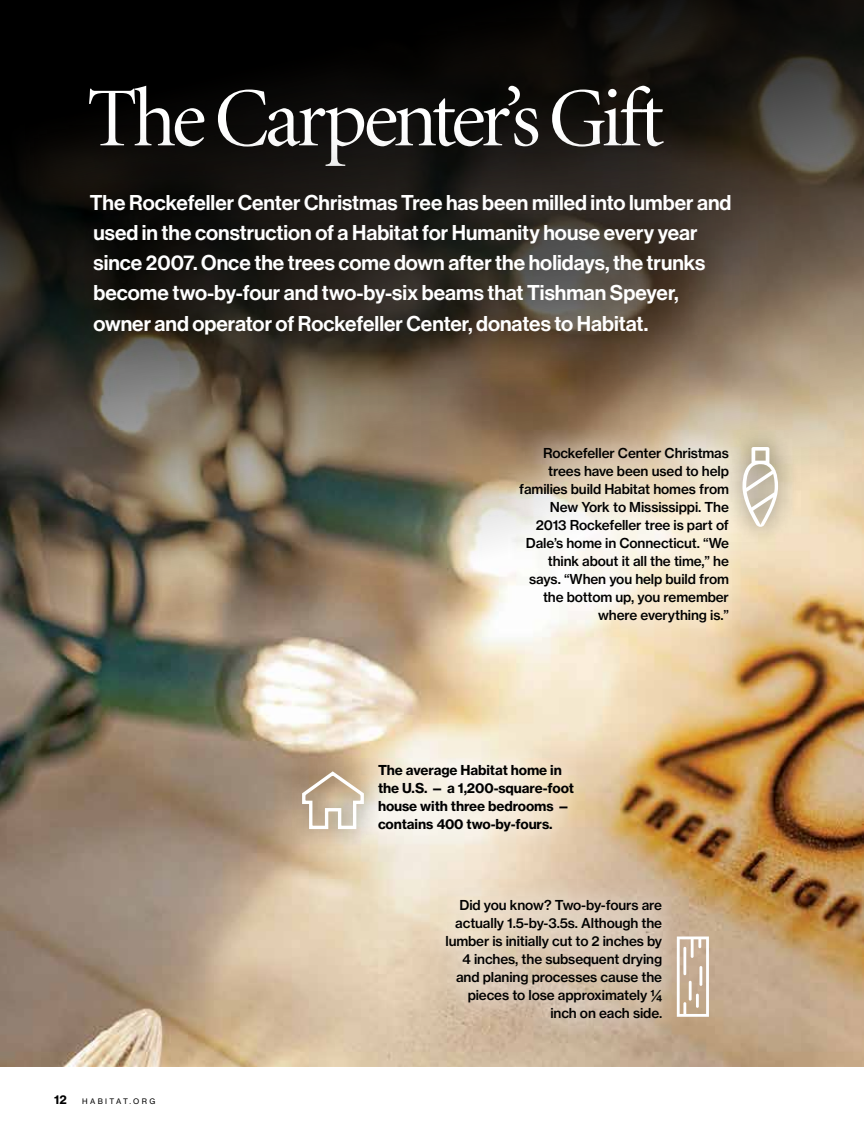
<style>
.page{position:relative;width:864px;height:1134px;background:#fff}
.page>*{position:absolute;margin:0;border:0;box-sizing:border-box;transform-origin:0 0}
.t1{font:84px "Minion MM 367 585 56";letter-spacing:-.045em;color:#fff}
.t2{font:21px/30px "N Haas Grotesk DS Pro 65 Md";color:#fff}
.t3{font:13.5px/18px "N Haas Grotesk TX Pro 65 Md";letter-spacing:-.01em;color:#000;text-align:right}
.t4{font:13.5px/18px "N Haas Grotesk TX Pro 75 Bd";letter-spacing:-.01em;color:#000}
.t5{font:12px "N Haas Grotesk TX Pro 75 Bd";color:#000}
.t6{font:7.5px "N Haas Grotesk TX Pro 55 Rg";letter-spacing:.315em;color:#000}
</style>
<div class="page">
<img style="left:0;top:0;width:864px;height:1066px">
<div style="left:20px;top:15px;width:711px;height:222px;background:#000"></div>
<div style="left:21px;top:122px;width:780px;height:284px;background:#000;opacity:.64"></div>
<div style="left:720px;top:425px;width:80px;height:123px;background:#000;opacity:.75"></div>
<svg style="left:754px;top:447px;width:24px;height:80px"></svg>
<div style="left:280px;top:751px;width:106px;height:101px;background:#000;opacity:.75"></div>
<svg style="left:300px;top:769px;width:53px;height:62px"></svg>
<div style="left:353px;top:740px;width:245px;height:116px;background:#fff;opacity:.35"></div>
<div style="left:495px;top:423px;width:259px;height:224px;background:#fff;opacity:.35"></div>
<div style="left:421px;top:875px;width:265px;height:169px;background:#fff;opacity:.35"></div>
<svg style="left:677px;top:937px;width:32px;height:80px"></svg>
<hr style="left:689px;top:981px;width:3px;height:20px;background:#fff">
<hr style="left:696px;top:994px;width:3px;height:14px;background:#fff">
<hr style="left:683px;top:947px;width:3px;height:28px;background:#fff">
<hr style="left:700px;top:966px;width:2px;height:20px;background:#fff">
<h1 class="t1" style="left:87px;top:75px;width:578px">The Carpenter’s Gift</h1>
<p class="t2" style="left:90px;top:188px;width:643px">The Rockefeller Center Christmas Tree has been milled into lumber and used in the construction of a Habitat for Humanity house every year since 2007. Once the trees come down after the holidays, the trunks become two-by-four and two-by-six beams that Tishman Speyer, owner and operator of Rockefeller Center, donates to Habitat.</p>
<p class="t3" style="left:519px;top:444px;width:211px">Rockefeller Center Christmas trees have been used to help families build Habitat homes from<br>New York to Mississippi. The<br>2013 Rockefeller tree is part of<br>Dale’s home in Connecticut. “We think about it all the time,” he says. “When you help build from the bottom up, you remember where everything is.”</p>
<p class="t4" style="left:378px;top:761px;width:198px">The average Habitat home in the U.S. — a 1,200-square-foot house with three bedrooms — contains 400 two-by-fours.</p>
<p class="t5" style="left:54px;top:1092px;width:14px">12</p>
<p class="t6" style="left:82px;top:1097px;width:75px">HABITAT.ORG</p>
<p class="t3" style="left:445px;top:896px;width:218px">Did you know? Two-by-fours are actually 1.5-by-3.5s. Although the lumber is initially cut to 2 inches by<br>4 inches, the subsequent drying and planing processes cause the pieces to lose approximately ¼ inch on each side.</p>
</div>
